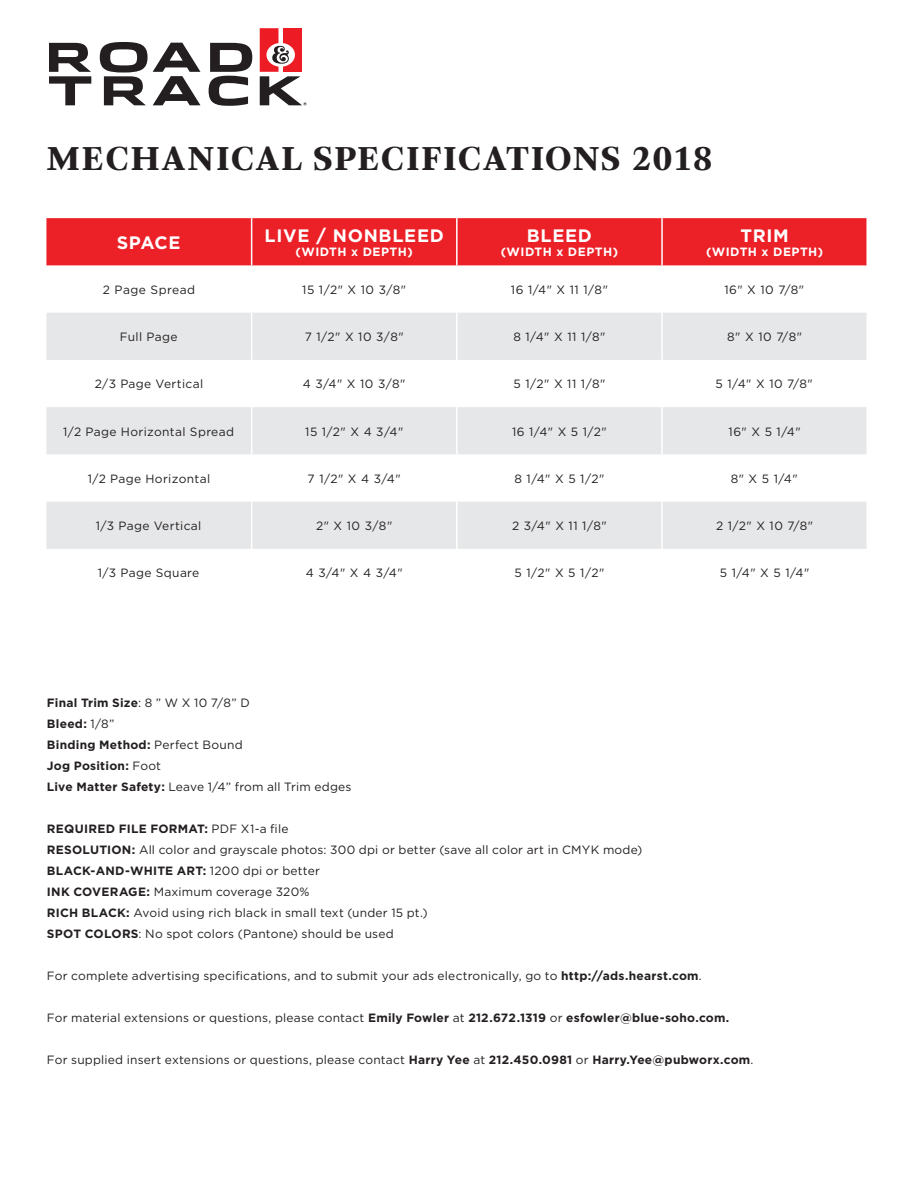
<style>
.page{position:relative;width:918px;height:1188px;background:#fff}
.page>*{position:absolute;margin:0;border:0;box-sizing:border-box;transform-origin:0 0}
.t1{font:900 36.9px "Arnhem";letter-spacing:.04em;color:#231f20}
.t2{font:700 18px "Gotham";letter-spacing:.04em;color:#fff}
.t3{font:12px/21px "Gotham";letter-spacing:.02em;color:#231f20}
.t4{font:700 12px/21px "Gotham";letter-spacing:.02em;color:#231f20}
.t5{font:700 12px "Gotham";letter-spacing:.04em;color:#fff}
.t6{font:12px "Gotham";letter-spacing:.04em;color:#231f20}
.s1{font-weight:400}
.s2{font-weight:700}
</style>
<div class="page">
<div style="left:283px;top:28px;width:19px;height:44px;background:#ed1c24"></div>
<div style="left:260px;top:28px;width:18px;height:44px;background:#ed1c24"></div>
<svg style="left:266px;top:43px;width:29px;height:24px"></svg>
<svg style="left:49px;top:43px;width:42px;height:62px"></svg>
<svg style="left:100px;top:42px;width:101px;height:63px"></svg>
<svg style="left:209px;top:43px;width:43px;height:63px"></svg>
<svg style="left:272px;top:46px;width:17px;height:18px"></svg>
<svg style="left:260px;top:76px;width:47px;height:29px"></svg>
<div style="left:46px;top:218px;width:820px;height:47px;background:#ec2027"></div>
<svg style="left:46px;top:313px;width:820px;height:236px;fill:#e6e7e8"></svg>
<hr style="left:251px;top:407px;width:1px;height:47px;background:#fff">
<hr style="left:456px;top:407px;width:2px;height:47px;background:#fff">
<hr style="left:661px;top:407px;width:2px;height:47px;background:#fff">
<hr style="left:251px;top:502px;width:1px;height:47px;background:#fff">
<hr style="left:456px;top:502px;width:2px;height:47px;background:#fff">
<hr style="left:661px;top:502px;width:2px;height:47px;background:#fff">
<hr style="left:251px;top:313px;width:1px;height:47px;background:#fff">
<hr style="left:456px;top:313px;width:2px;height:47px;background:#fff">
<hr style="left:661px;top:313px;width:2px;height:47px;background:#fff">
<hr style="left:251px;top:218px;width:1px;height:47px;background:#fff">
<hr style="left:456px;top:218px;width:2px;height:47px;background:#fff">
<hr style="left:661px;top:218px;width:2px;height:47px;background:#fff">
<h1 class="t1" style="left:47px;top:147px;width:667px">MECHANICAL SPECIFICATIONS 2018</h1>
<h2 class="t2" style="left:117px;top:236px;width:65px">SPACE</h2>
<h2 class="t2" style="left:265px;top:229px;width:181px">LIVE / NONBLEED</h2>
<p class="t5" style="left:296px;top:247px;width:119px">(WIDTH x DEPTH)</p>
<h2 class="t2" style="left:527px;top:229px;width:67px">BLEED</h2>
<p class="t5" style="left:501px;top:247px;width:119px">(WIDTH x DEPTH)</p>
<h2 class="t2" style="left:740px;top:229px;width:50px">TRIM</h2>
<p class="t5" style="left:706px;top:247px;width:119px">(WIDTH x DEPTH)</p>
<p class="t6" style="left:103px;top:285px;width:94px">2 Page Spread</p>
<p class="t3" style="left:302px;top:280px;width:105px">15 1/2" X 10 3/8"</p>
<p class="t3" style="left:511px;top:280px;width:99px">16 1/4" X 11 1/8"</p>
<p class="t3" style="left:724px;top:280px;width:81px">16" X 10 7/8"</p>
<p class="t3" style="left:120px;top:327px;width:59px">Full Page</p>
<p class="t3" style="left:305px;top:327px;width:100px">7 1/2" X 10 3/8"</p>
<p class="t3" style="left:513px;top:327px;width:94px">8 1/4" X 11 1/8"</p>
<p class="t3" style="left:727px;top:327px;width:76px">8" X 10 7/8"</p>
<p class="t3" style="left:95px;top:374px;width:110px">2/3 Page Vertical</p>
<p class="t3" style="left:303px;top:374px;width:104px">4 3/4" X 10 3/8"</p>
<p class="t3" style="left:513px;top:374px;width:93px">5 1/2" X 11 1/8"</p>
<p class="t3" style="left:716px;top:374px;width:99px">5 1/4" X 10 7/8"</p>
<p class="t3" style="left:63px;top:422px;width:172px">1/2 Page Horizontal Spread</p>
<p class="t3" style="left:305px;top:422px;width:100px">15 1/2" X 4 3/4"</p>
<p class="t3" style="left:512px;top:422px;width:96px">16 1/4" X 5 1/2"</p>
<p class="t3" style="left:729px;top:422px;width:74px">16" X 5 1/4"</p>
<p class="t3" style="left:88px;top:469px;width:124px">1/2 Page Horizontal</p>
<p class="t3" style="left:308px;top:469px;width:95px">7 1/2" X 4 3/4"</p>
<p class="t3" style="left:514px;top:469px;width:91px">8 1/4" X 5 1/2"</p>
<p class="t3" style="left:731px;top:469px;width:69px">8" X 5 1/4"</p>
<p class="t3" style="left:96px;top:516px;width:107px">1/3 Page Vertical</p>
<p class="t3" style="left:316px;top:516px;width:78px">2" X 10 3/8"</p>
<p class="t3" style="left:512px;top:516px;width:96px">2 3/4" X 11 1/8"</p>
<p class="t3" style="left:716px;top:516px;width:99px">2 1/2" X 10 7/8"</p>
<p class="t3" style="left:98px;top:563px;width:103px">1/3 Page Square</p>
<p class="t3" style="left:306px;top:563px;width:98px">4 3/4" X 4 3/4"</p>
<p class="t3" style="left:515px;top:563px;width:91px">5 1/2" X 5 1/2"</p>
<p class="t3" style="left:720px;top:563px;width:91px">5 1/4" X 5 1/4"</p>
<p class="t4" style="left:47px;top:693px;width:306px">Final Trim Size<span class="s1">: 8 ” W X 10 7/8” D<br></span>Bleed: <span class="s1">1/8”<br></span>Binding Method: <span class="s1">Perfect Bound<br></span>Jog Position: <span class="s1">Foot<br></span>Live Matter Safety: <span class="s1">Leave 1/4” from all Trim edges</span></p>
<p class="t3" style="left:47px;top:819px;width:597px"><span class="s2">REQUIRED FILE FORMAT:</span> PDF X1-a file<br><span class="s2">RESOLUTION:</span> All color and grayscale photos: 300 dpi or better (save all color art in CMYK mode)<br><span class="s2">BLACK-AND-WHITE ART:</span> 1200 dpi or better<br><span class="s2">INK COVERAGE:</span> Maximum coverage 320%<br><span class="s2">RICH BLACK:</span> Avoid using rich black in small text (under 15 pt.)<br><span class="s2">SPOT COLORS</span>: No spot colors (Pantone) should be used</p>
<p class="t3" style="left:47px;top:966px;width:656px">For complete advertising specifications, and to submit your ads electronically, go to <span class="s2">http://ads.hearst.com</span>.</p>
<p class="t3" style="left:47px;top:1008px;width:684px">For material extensions or questions, please contact <span class="s2">Emily Fowler</span> at <span class="s2">212.672.1319</span> or <span class="s2">esfowler@blue-soho.com.</span></p>
<p class="t3" style="left:47px;top:1050px;width:708px">For supplied insert extensions or questions, please contact <span class="s2">Harry Yee</span> at <span class="s2">212.450.0981</span> or <span class="s2">Harry.Yee@pubworx.com</span>.</p>
</div>
